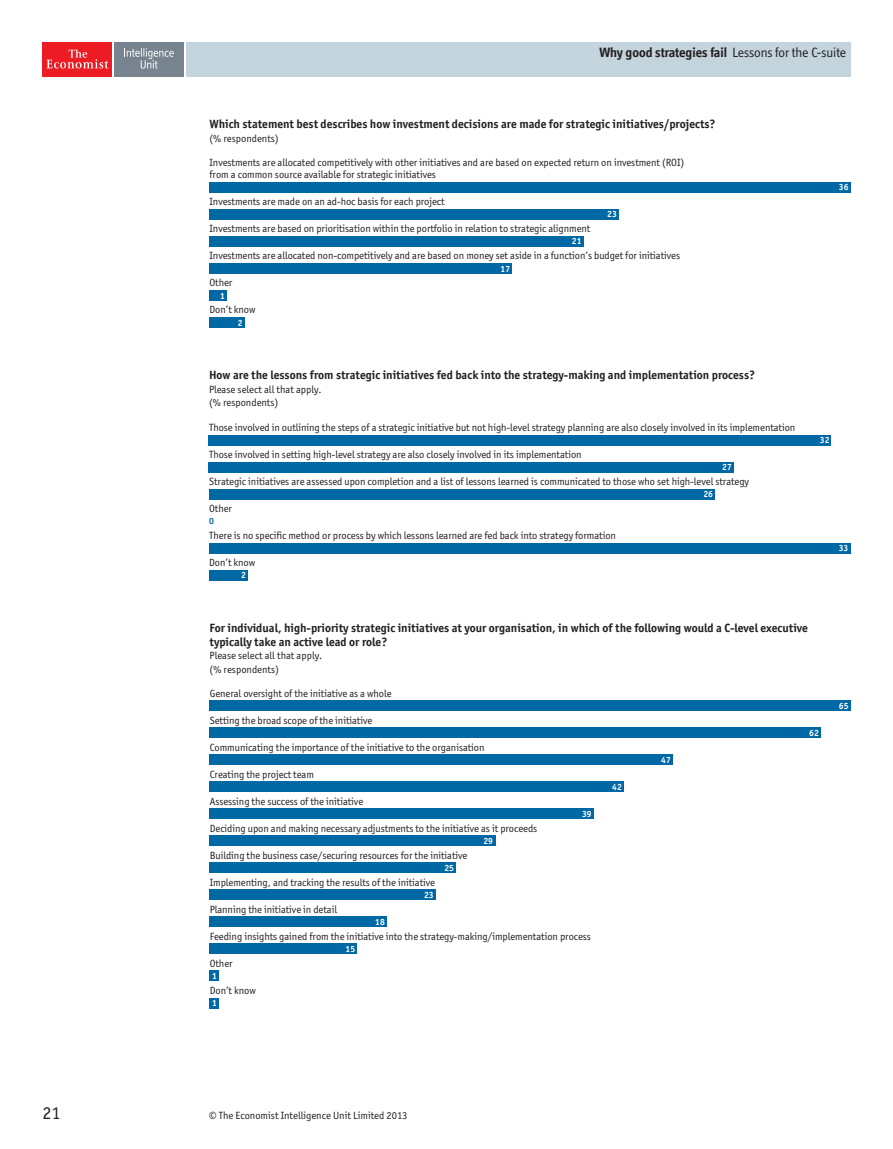
<style>
.page{position:relative;width:893px;height:1149px;background:#fff}
.page>*{position:absolute;margin:0;border:0;box-sizing:border-box;transform-origin:0 0}
.t1{font:18px "Officina San ITC";color:#231f20}
.t2{font:700 13.5px "Officina Display";color:#231f20}
.t3{font:700 12px/13.5px "Officina San ITC";color:#231f20}
.t4{font:10.5px/13.5px "Officina San ITC";letter-spacing:-.005em;color:#231f20}
.t5{font:700 9px "Officina San ITC";color:#fff}
.t6{font:700 9px "Officina San ITC";color:#0068a5}
.s1{font-weight:400}
</style>
<div class="page">
<div style="left:43px;top:43px;width:69px;height:34px;background:#ed1c24"></div>
<svg style="left:46px;top:49px;width:62px;height:19px"></svg>
<div style="left:114px;top:43px;width:70px;height:34px;background:#77848f"></div>
<svg style="left:124px;top:48px;width:50px;height:21px"></svg>
<div style="left:186px;top:43px;width:664px;height:34px;background:#c3d4dd"></div>
<div style="left:209px;top:182px;width:641px;height:11px;background:#0068a5"></div>
<div style="left:209px;top:209px;width:410px;height:11px;background:#0068a5"></div>
<div style="left:209px;top:236px;width:374px;height:11px;background:#0068a5"></div>
<div style="left:209px;top:263px;width:303px;height:11px;background:#0068a5"></div>
<div style="left:209px;top:290px;width:18px;height:11px;background:#0068a5"></div>
<div style="left:209px;top:317px;width:36px;height:11px;background:#0068a5"></div>
<div style="left:209px;top:434px;width:622px;height:11px;background:#0068a5"></div>
<div style="left:209px;top:461px;width:525px;height:11px;background:#0068a5"></div>
<div style="left:209px;top:488px;width:505px;height:11px;background:#0068a5"></div>
<div style="left:209px;top:542px;width:641px;height:11px;background:#0068a5"></div>
<div style="left:209px;top:569px;width:39px;height:11px;background:#0068a5"></div>
<div style="left:209px;top:700px;width:641px;height:10px;background:#0068a5"></div>
<div style="left:209px;top:726px;width:612px;height:11px;background:#0068a5"></div>
<div style="left:209px;top:754px;width:464px;height:10px;background:#0068a5"></div>
<div style="left:209px;top:781px;width:415px;height:10px;background:#0068a5"></div>
<div style="left:209px;top:808px;width:385px;height:10px;background:#0068a5"></div>
<div style="left:209px;top:835px;width:286px;height:10px;background:#0068a5"></div>
<div style="left:209px;top:862px;width:247px;height:10px;background:#0068a5"></div>
<div style="left:209px;top:889px;width:227px;height:10px;background:#0068a5"></div>
<div style="left:209px;top:916px;width:178px;height:10px;background:#0068a5"></div>
<div style="left:209px;top:943px;width:148px;height:11px;background:#0068a5"></div>
<div style="left:209px;top:970px;width:10px;height:10px;background:#0068a5"></div>
<div style="left:209px;top:997px;width:10px;height:11px;background:#0068a5"></div>
<p class="t2" style="left:599px;top:46px;width:248px">Why good strategies fail <span class="s1">Lessons for the C-suite</span></p>
<p class="t3" style="left:209px;top:118px;width:508px">Which statement best describes how investment decisions are made for strategic initiatives/projects?</p>
<p class="t4" style="left:209px;top:132px;width:71px">(% respondents)</p>
<p class="t4" style="left:210px;top:157px;width:476px;line-height:12px">Investments are allocated competitively with other initiatives and are based on expected return on investment (ROI) from a common source available for strategic initiatives</p>
<p class="t4" style="left:210px;top:195px;width:237px">Investments are made on an ad-hoc basis for each project</p>
<p class="t4" style="left:210px;top:222px;width:382px">Investments are based on prioritisation within the portfolio in relation to strategic alignment</p>
<p class="t4" style="left:210px;top:249px;width:472px">Investments are allocated non-competitively and are based on money set aside in a function’s budget for initiatives</p>
<p class="t4" style="left:210px;top:276px;width:24px">Other</p>
<p class="t4" style="left:210px;top:303px;width:48px">Don’t know</p>
<p class="t5" style="left:607px;top:210px;width:11px">23</p>
<p class="t5" style="left:572px;top:237px;width:11px">21</p>
<p class="t5" style="left:501px;top:264px;width:11px">17</p>
<p class="t5" style="left:220px;top:291px;width:6px">1</p>
<p class="t5" style="left:238px;top:318px;width:6px">2</p>
<p class="t3" style="left:209px;top:369px;width:548px">How are the lessons from strategic initiatives fed back into the strategy-making and implementation process?</p>
<p class="t4" style="left:209px;top:382px;width:114px">Please select all that apply. (% respondents)</p>
<p class="t4" style="left:209px;top:421px;width:588px">Those involved in outlining the steps of a strategic initiative but not high-level strategy planning are also closely involved in its implementation</p>
<p class="t4" style="left:209px;top:448px;width:374px">Those involved in setting high-level strategy are also closely involved in its implementation</p>
<p class="t4" style="left:209px;top:475px;width:541px">Strategic initiatives are assessed upon completion and a list of lessons learned is communicated to those who set high-level strategy</p>
<p class="t4" style="left:209px;top:502px;width:24px">Other</p>
<p class="t4" style="left:209px;top:529px;width:408px">There is no specific method or process by which lessons learned are fed back into strategy formation</p>
<p class="t4" style="left:209px;top:556px;width:48px">Don’t know</p>
<p class="t5" style="left:722px;top:462px;width:11px">27</p>
<p class="t5" style="left:703px;top:489px;width:11px">26</p>
<p class="t6" style="left:209px;top:516px;width:6px">0</p>
<p class="t5" style="left:241px;top:570px;width:6px">2</p>
<p class="t5" style="left:839px;top:183px;width:11px">36</p>
<p class="t5" style="left:820px;top:435px;width:11px">32</p>
<p class="t5" style="left:839px;top:543px;width:11px">33</p>
<p class="t3" style="left:210px;top:622px;width:600px">For individual, high-priority strategic initiatives at your organisation, in which of the following would a C-level executive typically take an active lead or role?</p>
<p class="t4" style="left:210px;top:649px;width:114px">Please select all that apply. (% respondents)</p>
<p class="t4" style="left:210px;top:686px;width:183px">General oversight of the initiative as a whole</p>
<p class="t4" style="left:210px;top:713px;width:164px">Setting the broad scope of the initiative</p>
<p class="t4" style="left:210px;top:740px;width:276px">Communicating the importance of the initiative to the organisation</p>
<p class="t4" style="left:210px;top:767px;width:106px">Creating the project team</p>
<p class="t4" style="left:210px;top:794px;width:155px">Assessing the success of the initiative</p>
<p class="t4" style="left:210px;top:821px;width:329px">Deciding upon and making necessary adjustments to the initiative as it proceeds</p>
<p class="t4" style="left:210px;top:848px;width:259px">Building the business case/securing resources for the initiative</p>
<p class="t4" style="left:210px;top:875px;width:227px">Implementing, and tracking the results of the initiative</p>
<p class="t4" style="left:210px;top:902px;width:129px">Planning the initiative in detail</p>
<p class="t4" style="left:210px;top:929px;width:383px">Feeding insights gained from the initiative into the strategy-making/implementation process</p>
<p class="t4" style="left:210px;top:956px;width:24px">Other</p>
<p class="t4" style="left:210px;top:983px;width:48px">Don’t know</p>
<p class="t5" style="left:582px;top:809px;width:11px">39</p>
<p class="t5" style="left:483px;top:836px;width:11px">29</p>
<p class="t5" style="left:444px;top:863px;width:11px">25</p>
<p class="t5" style="left:424px;top:890px;width:11px">23</p>
<p class="t5" style="left:375px;top:917px;width:11px">18</p>
<p class="t5" style="left:346px;top:944px;width:11px">15</p>
<p class="t5" style="left:212px;top:971px;width:6px">1</p>
<p class="t5" style="left:212px;top:998px;width:6px">1</p>
<p class="t5" style="left:612px;top:782px;width:11px">42</p>
<p class="t5" style="left:661px;top:755px;width:11px">47</p>
<p class="t5" style="left:809px;top:728px;width:11px">62</p>
<p class="t5" style="left:839px;top:701px;width:11px">65</p>
<h1 class="t1" style="left:43px;top:1103px;width:19px">21</h1>
<p class="t4" style="left:209px;top:1108px;width:200px">© The Economist Intelligence Unit Limited 2013</p>
</div>
